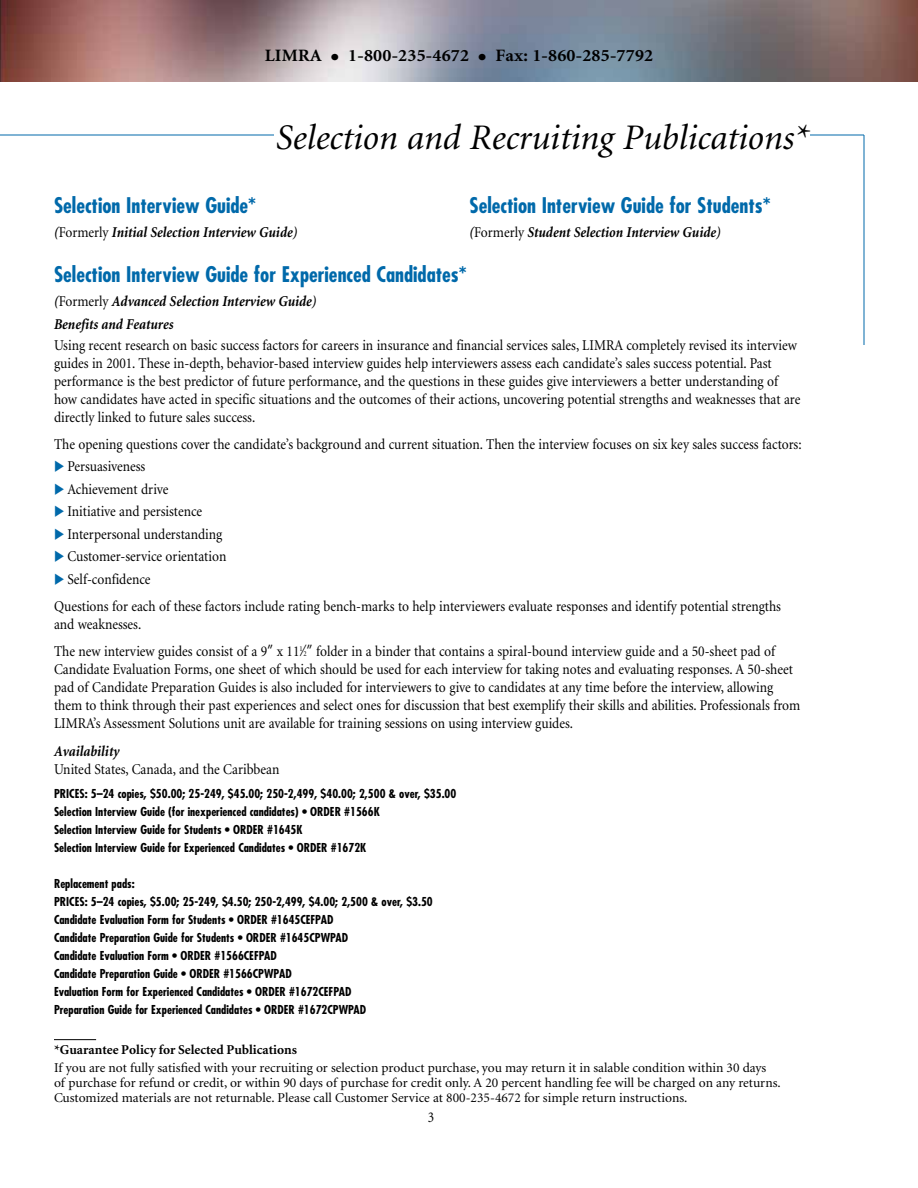
<style>
.page{position:relative;width:918px;height:1188px;background:#fff}
.page>*{position:absolute;margin:0;border:0;box-sizing:border-box;transform-origin:0 0}
.t1{font:italic 36px "Minion";color:#000}
.t2{font:700 condensed 21px "Futura";color:#0069aa}
.t3{font:700 17.4px "Minion";letter-spacing:.01em;color:#000;scale:1.06 1}
.t4{font:15px/18px "Minion";color:#000;scale:.9 1}
.t5{font:italic 700 15px/22.5px "Minion";color:#000;scale:.9 1}
.t6{font:13.5px/15px "Minion";color:#000}
.t7{font:700 13.5px "Minion";color:#000}
.t8{font:700 condensed 12px/18px "Futura";color:#000}
.t9{font:italic 700 condensed 12px "Futura";color:#000}
.s1{font-size:27px}
.s2{font-weight:400;font-style:normal}
.s3{color:#0069aa}
.s4{font-family:"Futura"}
.s5{font-size:7.5px}
.s6{font-style:italic}
</style>
<div class="page">
<img style="left:0;top:0;width:918px;height:82px">
<hr style="left:0;top:135px;width:864px;height:1px;background:#0069aa">
<hr style="left:864px;top:135px;width:1px;height:210px;background:#0069aa">
<div style="left:274px;top:122px;width:536px;height:40px;background:#fff"></div>
<hr style="left:54px;top:1039px;width:42px;height:1px;background:#000">
<p class="t3" style="left:265px;top:47px;width:368px">LIMRA <span class="s1">•</span> 1-800-235-4672 <span class="s1">•</span> Fax: 1-860-285-7792</p>
<h1 class="t1" style="left:276px;top:119px;width:536px">Selection and Recruiting Publications*</h1>
<h2 class="t2" style="left:54px;top:192px;width:204px">Selection Interview Guide*</h2>
<h2 class="t2" style="left:470px;top:192px;width:303px">Selection Interview Guide for Students*</h2>
<p class="t5" style="left:54px;top:222px;width:272px">(<span class="s2">Formerly</span> Initial Selection Interview Guide)</p>
<p class="t5" style="left:469px;top:222px;width:281px">(<span class="s2">Formerly</span> Student Selection Interview Guide)</p>
<h2 class="t2" style="left:54px;top:262px;width:414px">Selection Interview Guide for Experienced Candidates*</h2>
<p class="t5" style="left:54px;top:291px;width:293px">(<span class="s2">Formerly</span> Advanced Selection Interview Guide)<br>Benefits and Features</p>
<p class="t4" style="left:54px;top:337px;width:831px">Using recent research on basic success factors for careers in insurance and financial services sales, LIMRA completely revised its interview guides in 2001. These in-depth, behavior-based interview guides help interviewers assess each candidate’s sales success potential. Past performance is the best predictor of future performance, and the questions in these guides give interviewers a better understanding of how candidates have acted in specific situations and the outcomes of their actions, uncovering potential strengths and weaknesses that are directly linked to future sales success.</p>
<p class="t4" style="left:54px;top:436px;width:832px">The opening questions cover the candidate’s background and current situation. Then the interview focuses on six key sales success factors:</p>
<p class="t4" style="left:54px;top:458px;width:103px"><span class="s3">◆</span> Persuasiveness</p>
<p class="t4" style="left:54px;top:481px;width:129px"><span class="s3">◆</span> Achievement drive</p>
<p class="t4" style="left:54px;top:503px;width:166px"><span class="s3">◆</span> Initiative and persistence</p>
<p class="t4" style="left:54px;top:526px;width:189px"><span class="s3">◆</span> Interpersonal understanding</p>
<p class="t4" style="left:54px;top:548px;width:193px"><span class="s3">◆</span> Customer-service orientation</p>
<p class="t4" style="left:54px;top:566px;width:809px;line-height:27px"><span class="s3">◆</span> Self-confidence<br>Questions for each of these factors include rating bench-marks to help interviewers evaluate responses and identify potential strengths</p>
<p class="t4" style="left:54px;top:611px;width:803px;line-height:27px">and weaknesses.<br>The new interview guides consist of a 9<span class="s4">”</span> x 11<sup>1</sup><span class="s4">⁄</span><span class="s5">2</span><span class="s4">”</span> folder in a binder that contains a spiral-bound interview guide and a 50-sheet pad of</p>
<p class="t4" style="left:54px;top:661px;width:831px">Candidate Evaluation Forms, one sheet of which should be used for each interview for taking notes and evaluating responses. A 50-sheet pad of Candidate Preparation Guides is also included for interviewers to give to candidates at any time before the interview, allowing them to think through their past experiences and select ones for discussion that best exemplify their skills and abilities. Professionals from LIMRA’s Assessment Solutions unit are available for training sessions on using interview guides.</p>
<p class="t5" style="left:54px;top:741px;width:74px">Availability</p>
<p class="t4" style="left:54px;top:761px;width:252px">United States, Canada, and the Caribbean</p>
<p class="t8" style="left:54px;top:785px;width:404px">PRICES: 5–24 copies, $50.00; 25-249, $45.00; 250-2,499, $40.00; 2,500 &amp; over, $35.00<br><span class="s6">Selection Interview Guide</span> (for inexperienced candidates) • ORDER #1566K<br><span class="s6">Selection Interview Guide for Students</span> • ORDER #1645K<br><span class="s6">Selection Interview Guide for Experienced Candidates</span> • ORDER #1672K</p>
<p class="t9" style="left:54px;top:876px;width:82px">Replacement pads:</p>
<p class="t8" style="left:54px;top:893px;width:380px">PRICES: 5–24 copies, $5.00; 25-249, $4.50; 250-2,499, $4.00; 2,500 &amp; over, $3.50<br>Candidate Evaluation Form for Students • ORDER #1645CEFPAD<br>Candidate Preparation Guide for Students • ORDER #1645CPWPAD<br>Candidate Evaluation Form • ORDER #1566CEFPAD<br>Candidate Preparation Guide • ORDER #1566CPWPAD<br>Evaluation Form for Experienced Candidates • ORDER #1672CEFPAD<br>Preparation Guide for Experienced Candidates • ORDER #1672CPWPAD</p>
<p class="t7" style="left:54px;top:1042px;width:245px">*Guarantee Policy for Selected Publications</p>
<p class="t6" style="left:54px;top:1060px;width:728px">If you are not fully satisfied with your recruiting or selection product purchase, you may return it in salable condition within 30 days<br>of purchase for refund or credit, or within 90 days of purchase for credit only. A 20 percent handling fee will be charged on any returns.<br>Customized materials are not returnable. Please call Customer Service at 800-235-4672 for simple return instructions.</p>
<p class="t4" style="left:428px;top:1109px;width:9px">3</p>
</div>
